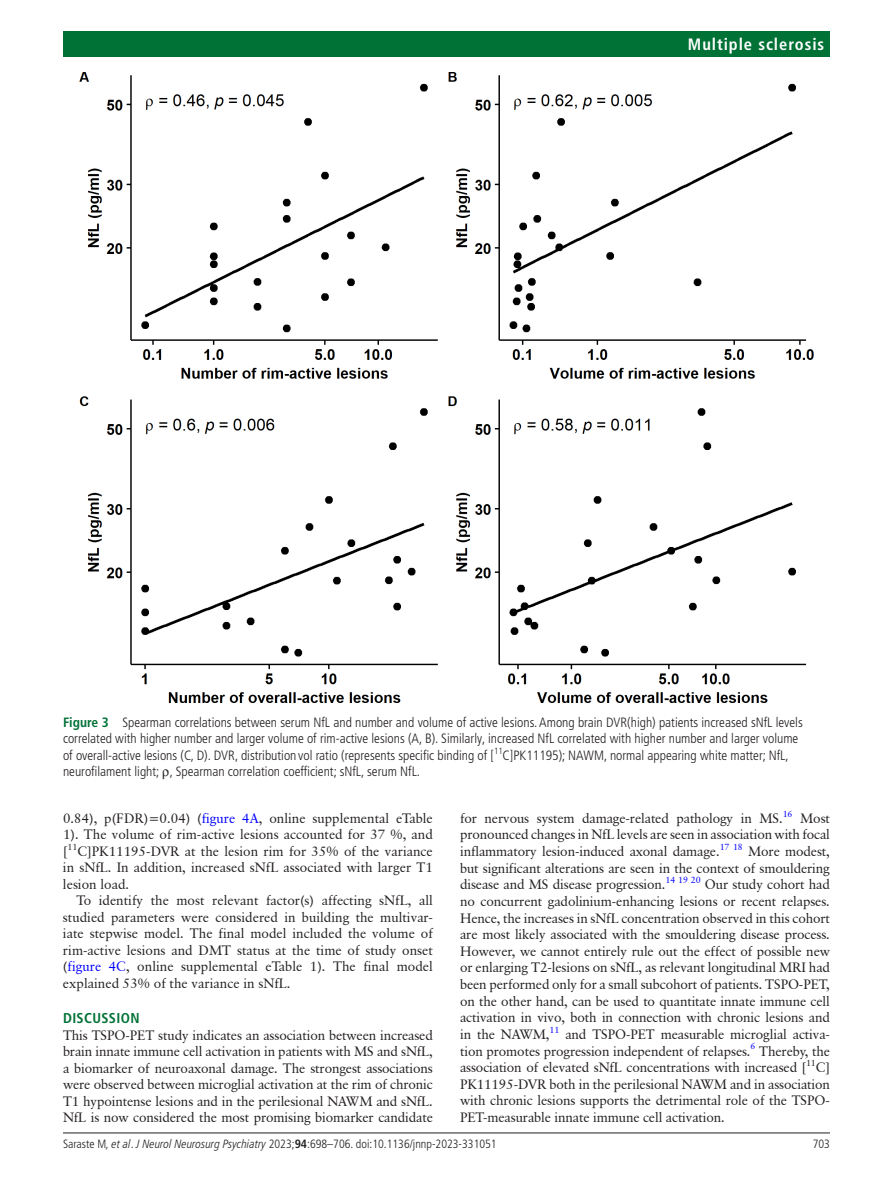
<style>
.page{position:relative;width:893px;height:1191px;background:#fff}
.page>*{position:absolute;margin:0;border:0;box-sizing:border-box;transform-origin:0 0}
.t1{font:700 condensed 16.5px "Frutiger LT Pro";letter-spacing:.055em;color:#fff}
.t2{font:700 condensed 14.25px "Frutiger LT Pro";letter-spacing:.025em;color:#007236}
.t3{font:13.5px/16.6px "Classical Garamond BT";color:#231f20;text-align:justify}
.t4{font:300 condensed 13.5px/16.5px "Frutiger LT Pro";color:#231f20}
.t5{font:300 condensed 12px "Frutiger LT Pro";color:#231f20}
.t6{font:9px "Classical Garamond BT";color:#231f20}
.s1{font-weight:700;color:#007236}
.s2{color:#00f}
.s3{font-size:13.5px}
.s4{font-style:italic}
.s5{font-weight:700}
</style>
<div class="page">
<hr style="left:63px;top:1132px;width:767px;height:1px;background:#231f20">
<div style="left:63px;top:31px;width:767px;height:25px;background:#007236"></div>
<img style="left:80px;top:72px;width:733px;height:630px">
<p class="t1" style="left:688px;top:34px;width:138px">Multiple sclerosis</p>
<p class="t4" style="left:63px;top:714px;width:741px"><span class="s1">Figure 3</span> Spearman correlations between serum NfL and number and volume of active lesions. Among brain DVR(high) patients increased sNfL levels correlated with higher number and larger volume of rim-active lesions (A, B). Similarly, increased NfL correlated with higher number and larger volume of overall-active lesions (C, D). DVR, distribution vol ratio (represents specific binding of [<sup>11</sup>C]PK11195); NAWM, normal appearing white matter; NfL, neurofilament light; , Spearman correlation coefficient; sNfL, serum NfL.</p>
<p class="t3" style="left:63px;top:809px;width:371px">0.84), p(FDR)=0.04) (<span class="s2">figure 4A</span>, online supplemental eTable<br>1). The volume of rim-active lesions accounted for 37 %, and</p>
<p class="t6" style="left:63px;top:841px;width:16px"><span class="s3">[</span>11</p>
<p class="t3" style="left:63px;top:842px;width:371px;text-indent:14px">C]PK11195-DVR at the lesion rim for 35% of the variance in sNfL. In addition, increased sNfL associated with larger T1 lesion load.</p>
<p class="t3" style="left:63px;top:892px;width:371px;text-indent:14px">To identify the most relevant factor(s) affecting sNfL, all studied parameters were considered in building the multivar&shy;iate stepwise model. The final model included the volume of rim-active lesions and DMT status at the time of study onset (<span class="s2">figure 4C</span>, online supplemental eTable 1). The final model explained 53% of the variance in sNfL.</p>
<p class="t2" style="left:63px;top:1009px;width:78px">DISCUSSION</p>
<p class="t3" style="left:63px;top:1026px;width:371px">This TSPO-PET study indicates an association between increased brain innate immune cell activation in patients with MS and sNfL, a biomarker of neuroaxonal damage. The strongest associations were observed between microglial activation at the rim of chronic T1 hypointense lesions and in the perilesional NAWM and sNfL.<br>NfL is now considered the most promising biomarker candidate</p>
<p class="t3" style="left:460px;top:809px;width:334px">for nervous system damage-related pathology in MS.<sup>16</sup></p>
<p class="t3" style="left:460px;top:809px;width:371px;text-indent:340px">Most pronounced changes in NfL levels are seen in association with focal inflammatory lesion-induced axonal damage.<sup>17</sup> <sup>18</sup> More modest, but significant alterations are seen in the context of smouldering disease and MS disease progression.<sup>14</sup> <sup>19</sup> <sup>20</sup> Our study cohort had no concurrent gadolinium-enhancing lesions or recent relapses.<br>Hence, the increases in sNfL concentration observed in this cohort are most likely associated with the smouldering disease process.<br>However, we cannot entirely rule out the effect of possible new or enlarging T2-lesions on sNfL, as relevant longitudinal MRI had been performed only for a small subcohort of patients. TSPO-PET, on the other hand, can be used to quantitate innate immune cell activation in vivo, both in connection with chronic lesions and in the NAWM,<sup>11</sup> and TSPO-PET measurable microglial activa&shy;tion promotes progression independent of relapses.<sup>6</sup> Thereby, the association of elevated sNfL concentrations with increased [<sup>11</sup>C] PK11195-DVR both in the perilesional NAWM and in association with chronic lesions supports the detrimental role of the TSPO-PET-measurable innate immune cell activation.</p>
<p class="t5" style="left:63px;top:1136px;width:435px">Saraste M<span class="s4">, et al</span>. <span class="s4">J Neurol Neurosurg Psychiatry</span> 2023;<span class="s5">94</span>:698–706. doi:10.1136/jnnp-2023-331051</p>
<p class="t5" style="left:813px;top:1136px;width:19px">703</p>
</div>
